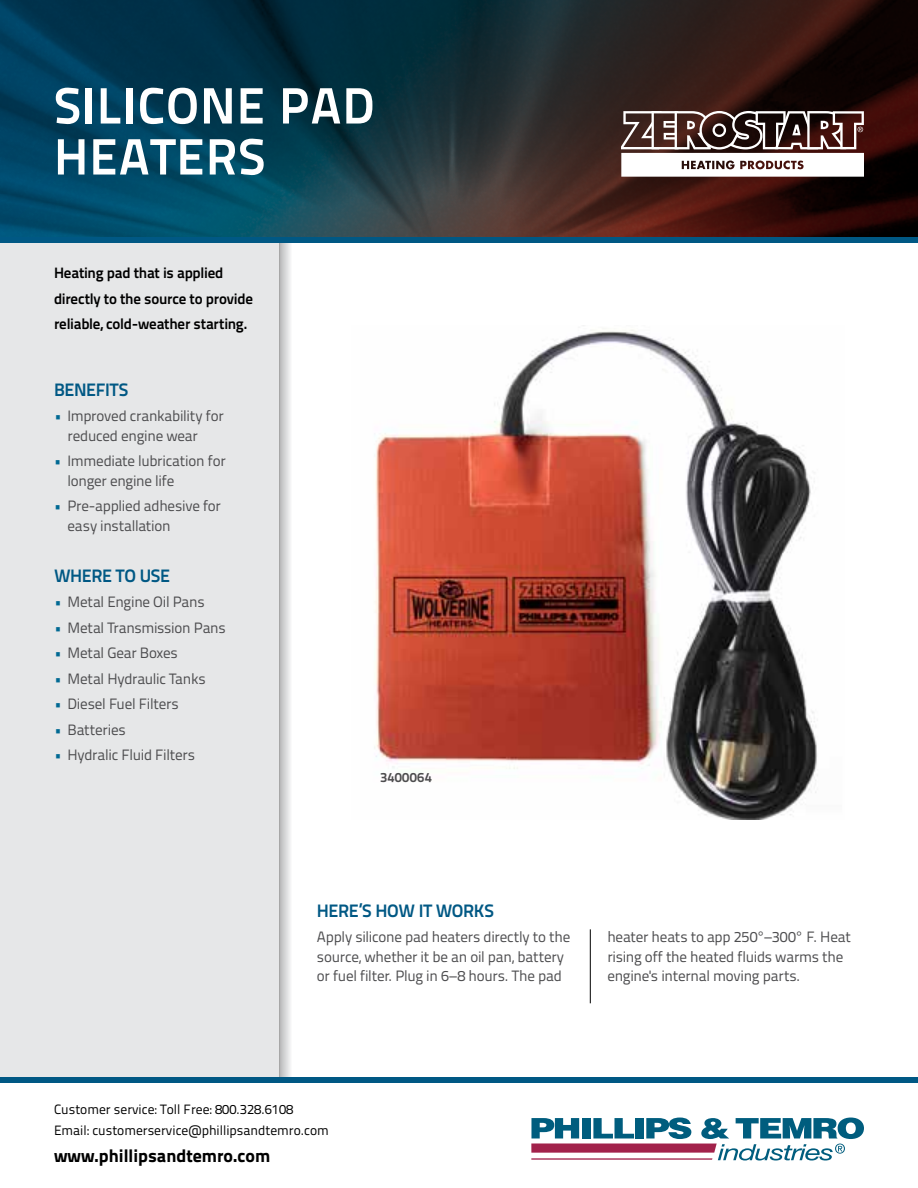
<style>
.page{position:relative;width:918px;height:1188px;background:#fff}
.page>*{position:absolute;margin:0;border:0;box-sizing:border-box;transform-origin:0 0}
.t1{font:700 54px "Titillium Text 22 L";letter-spacing:.02em;color:#fff}
.t2{font:700 51px/51px "Titillium Text 22 L";letter-spacing:.02em;color:#fff}
.t3{font:700 18px "Titillium Text 22 L";letter-spacing:-.025em;color:#005884}
.t4{font:800 18px "Titillium Text 22 L";color:#000}
.t5{font:15px/19.5px "Titillium Text 22 L";letter-spacing:-.015em;color:#4d4d4f}
.t6{font:700 15px/25.5px "Titillium Text 22 L";letter-spacing:-.015em;color:#000}
.t7{font:13.5px/21px "Titillium Text 22 L";color:#000}
.t8{font:700 13.5px "Titillium Text 22 L";letter-spacing:.02em;color:#4d4d4f}
.s1{color:#006993}
</style>
<div class="page">
<div style="left:0;top:165px;width:279px;height:912px;background:#e6e7e8"></div>
<svg style="left:279px;top:243px;width:12px;height:834px;background:#cfd0d0"></svg>
<div style="left:0;top:1077px;width:918px;height:6px;background:#005884"></div>
<img style="left:0;top:0;width:918px;height:237px">
<div style="left:0;top:237px;width:918px;height:6px;background:#005884"></div>
<svg style="left:531px;top:1118px;width:333px;height:43px"></svg>
<hr style="left:531px;top:1158px;width:181px;height:2px;background:#a2224b">
<svg style="left:621px;top:111px;width:243px;height:66px"></svg>
<img style="left:374px;top:330px;width:444px;height:490px">
<hr style="left:590px;top:929px;width:1px;height:74px;background:#000">
<h1 class="t1" style="left:54px;top:34px;width:438px">CAB POWER PLUS</h1>
<h2 class="t2" style="left:54px;top:77px;width:322px">SILICONE PAD<br>HEATERS</h2>
<p class="t6" style="left:54px;top:259px;width:201px">Heating pad that is applied directly to the source to provide reliable, cold-weather starting.</p>
<p class="t3" style="left:54px;top:376px;width:76px">BENEFITS</p>
<p class="t5" style="left:67px;top:406px;width:158px;text-indent:-13px"><span class="s1">•</span> Improved crankability for reduced engine wear</p>
<p class="t5" style="left:67px;top:451px;width:160px;text-indent:-14px"><span class="s1">•</span> Immediate lubrication for longer engine life</p>
<p class="t5" style="left:67px;top:496px;width:155px;text-indent:-14px"><span class="s1">•</span> Pre-applied adhesive for easy installation</p>
<p class="t3" style="left:54px;top:562px;width:118px">WHERE TO USE</p>
<p class="t5" style="left:54px;top:592px;width:152px"><span class="s1">•</span> Metal Engine Oil Pans</p>
<p class="t5" style="left:54px;top:617px;width:173px"><span class="s1">•</span> Metal Transmission Pans</p>
<p class="t5" style="left:54px;top:643px;width:125px"><span class="s1">•</span> Metal Gear Boxes</p>
<p class="t5" style="left:54px;top:668px;width:153px"><span class="s1">•</span> Metal Hydraulic Tanks</p>
<p class="t5" style="left:54px;top:694px;width:126px"><span class="s1">•</span> Diesel Fuel Filters</p>
<p class="t5" style="left:54px;top:719px;width:73px"><span class="s1">•</span> Batteries</p>
<p class="t5" style="left:54px;top:745px;width:143px"><span class="s1">•</span> Hydralic Fluid Filters</p>
<p class="t8" style="left:380px;top:767px;width:53px">3400064</p>
<p class="t3" style="left:317px;top:896px;width:179px">HERE’S HOW IT WORKS</p>
<p class="t5" style="left:317px;top:926px;width:255px">Apply silicone pad heaters directly to the source, whether it be an oil pan, battery or fuel filter. Plug in 6–8 hours. The pad</p>
<p class="t5" style="left:607px;top:926px;width:245px">heater heats to app 250°–300° F. Heat rising off the heated fluids warms the engine's internal moving parts.</p>
<p class="t7" style="left:54px;top:1098px;width:276px">Customer service: Toll Free: 800.328.6108<br>Email: customerservice@phillipsandtemro.com</p>
<p class="t4" style="left:54px;top:1141px;width:218px">www.phillipsandtemro.com</p>
</div>
